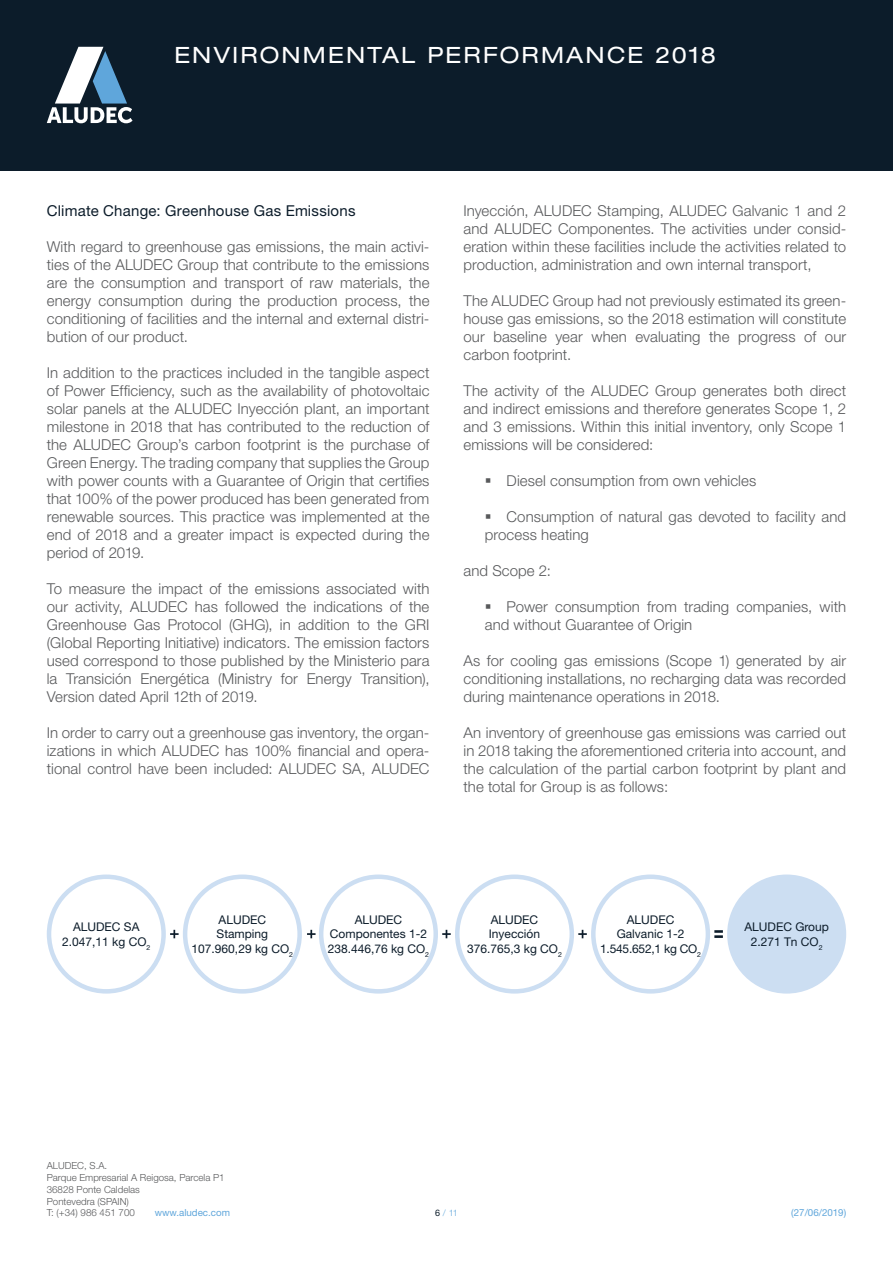
<style>
.page{position:relative;width:893px;height:1263px;background:#fff}
.page>*{position:absolute;margin:0;border:0;box-sizing:border-box;transform-origin:0 0}
.TÍTULO_DOC{font:expanded 22.5px "Helvetica Neue LT Std";letter-spacing:.1em;color:#fff}
.BodyCopy_GRIS_OSCURO{font:300 15px/18px "Helvetica Neue LT Std";letter-spacing:.005em;color:#58595b;text-align:justify}
.Títulos_3N__ES{font:15px "Helvetica Neue LT Std";letter-spacing:.015em;color:#0c1c2a}
.t1{font:12px/14.4px "Helvetica Neue LT Std";color:#0c1c2a;text-align:center}
.t2{font:300 9.75px/11.7px "Helvetica Neue LT Std";color:#58595b}
.t3{font:9.75px "Helvetica Neue LT Std";color:#5fa6db}
.t4{font:300 9px "Helvetica Neue LT Std";color:#5fa6db}
.s1{font-weight:400;color:#0c1c2a}
</style>
<div class="page">
<div style="left:0;top:0;width:893px;height:170px;background:#0c1c2a"></div>
<svg style="left:47px;top:47px;width:86px;height:76px"></svg>
<div style="left:727px;top:874px;width:119px;height:119px;background:#ccdef2;border-radius:50%"></div>
<div style="left:319px;top:874px;width:119px;height:119px;border:4px solid #ccdef2;border-radius:50%"></div>
<div style="left:455px;top:874px;width:119px;height:119px;border:4px solid #ccdef2;border-radius:50%"></div>
<div style="left:47px;top:874px;width:119px;height:119px;border:4px solid #ccdef2;border-radius:50%"></div>
<div style="left:591px;top:874px;width:119px;height:119px;border:4px solid #ccdef2;border-radius:50%"></div>
<div style="left:183px;top:874px;width:119px;height:119px;border:4px solid #ccdef2;border-radius:50%"></div>
<svg style="left:578px;top:930px;width:9px;height:8px"></svg>
<svg style="left:442px;top:930px;width:9px;height:8px"></svg>
<svg style="left:307px;top:930px;width:9px;height:8px"></svg>
<svg style="left:170px;top:930px;width:9px;height:8px"></svg>
<svg style="left:714px;top:930px;width:9px;height:8px"></svg>
<p class="TÍTULO_DOC" style="left:174px;top:41px;width:543px">ENVIRONMENTAL PERFORMANCE 2018</p>
<p class="Títulos_3N__ES" style="left:47px;top:202px;width:310px">Climate Change: Greenhouse Gas Emissions</p>
<p class="BodyCopy_GRIS_OSCURO" style="left:47px;top:237px;width:384px">With regard to greenhouse gas emissions, the main activi&shy;ties of the ALUDEC Group that contribute to the emissions are the consumption and transport of raw materials, the energy consumption during the production process, the conditioning of facilities and the internal and external distri&shy;bution of our product.</p>
<p class="BodyCopy_GRIS_OSCURO" style="left:47px;top:363px;width:384px">In addition to the practices included in the tangible aspect of Power Efficiency, such as the availability of photovoltaic solar panels at the ALUDEC Inyección plant, an important milestone in 2018 that has contributed to the reduction of the ALUDEC Group’s carbon footprint is the purchase of Green Energy. The trading company that supplies the Group with power counts with a Guarantee of Origin that certifies that 100% of the power produced has been generated from renewable sources. This practice was implemented at the end of 2018 and a greater impact is expected during the period of 2019.</p>
<p class="BodyCopy_GRIS_OSCURO" style="left:47px;top:579px;width:384px">To measure the impact of the emissions associated with our activity, ALUDEC has followed the indications of the Greenhouse Gas Protocol (GHG), in addition to the GRI (Global Reporting Initiative) indicators. The emission factors used correspond to those published by the Ministerio para la Transición Energética (Ministry for Energy Transition), Version dated April 12th of 2019.</p>
<p class="BodyCopy_GRIS_OSCURO" style="left:47px;top:723px;width:384px">In order to carry out a greenhouse gas inventory, the organ&shy;izations in which ALUDEC has 100% financial and opera&shy;tional control have been included: ALUDEC SA, ALUDEC</p>
<p class="BodyCopy_GRIS_OSCURO" style="left:463px;top:201px;width:384px">Inyección, ALUDEC Stamping, ALUDEC Galvanic 1 and 2 and ALUDEC Componentes. The activities under consid&shy;eration within these facilities include the activities related to production, administration and own internal transport,</p>
<p class="BodyCopy_GRIS_OSCURO" style="left:463px;top:291px;width:384px">The ALUDEC Group had not previously estimated its green&shy;house gas emissions, so the 2018 estimation will constitute our baseline year when evaluating the progress of our carbon footprint.</p>
<p class="BodyCopy_GRIS_OSCURO" style="left:463px;top:381px;width:384px">The activity of the ALUDEC Group generates both direct and indirect emissions and therefore generates Scope 1, 2 and 3 emissions. Within this initial inventory, only Scope 1 emissions will be considered:</p>
<p class="BodyCopy_GRIS_OSCURO" style="left:507px;top:471px;width:251px">Diesel consumption from own vehicles</p>
<p class="BodyCopy_GRIS_OSCURO" style="left:485px;top:507px;width:363px;text-indent:22px">Consumption of natural gas devoted to facility and process heating</p>
<p class="BodyCopy_GRIS_OSCURO" style="left:463px;top:561px;width:89px">and Scope 2:</p>
<p class="BodyCopy_GRIS_OSCURO" style="left:485px;top:597px;width:363px;text-indent:22px">Power consumption from trading companies, with and without Guarantee of Origin</p>
<p class="BodyCopy_GRIS_OSCURO" style="left:463px;top:651px;width:384px">As for cooling gas emissions (Scope 1) generated by air conditioning installations, no recharging data was recorded during maintenance operations in 2018.</p>
<p class="BodyCopy_GRIS_OSCURO" style="left:463px;top:723px;width:384px">An inventory of greenhouse gas emissions was carried out in 2018 taking the aforementioned criteria into account, and the calculation of the partial carbon footprint by plant and the total for Group is as follows:</p>
<p class="t1" style="left:62px;top:919px;width:90px">ALUDEC SA<br>2.047,11 kg CO<sub>2</sub></p>
<p class="t1" style="left:192px;top:912px;width:103px">ALUDEC<br>Stamping<br>107.960,29 kg CO<sub>2</sub></p>
<p class="t1" style="left:328px;top:912px;width:103px">ALUDEC<br>Componentes 1-2<br>238.446,76 kg CO<sub>2</sub></p>
<p class="t1" style="left:600px;top:912px;width:102px">ALUDEC<br>Galvanic 1-2<br>1.545.652,1 kg CO<sub>2</sub></p>
<p class="t1" style="left:467px;top:912px;width:96px">ALUDEC<br>Inyección<br>376.765,3 kg CO<sub>2</sub></p>
<p class="t1" style="left:744px;top:919px;width:86px">ALUDEC Group<br>2.271 Tn CO<sub>2</sub></p>
<p class="t2" style="left:47px;top:1160px;width:179px">ALUDEC, S.A.<br>Parque Empresarial A Reigosa, Parcela P1<br>36828 Ponte Caldelas<br>Pontevedra (SPAIN)<br>T: (+34) 986 451 700</p>
<p class="t3" style="left:155px;top:1207px;width:77px">www.aludec.com</p>
<p class="t4" style="left:435px;top:1207px;width:24px"><span class="s1">6</span> / 11</p>
<p class="t3" style="left:791px;top:1207px;width:56px">(27/06/2019)</p>
</div>
